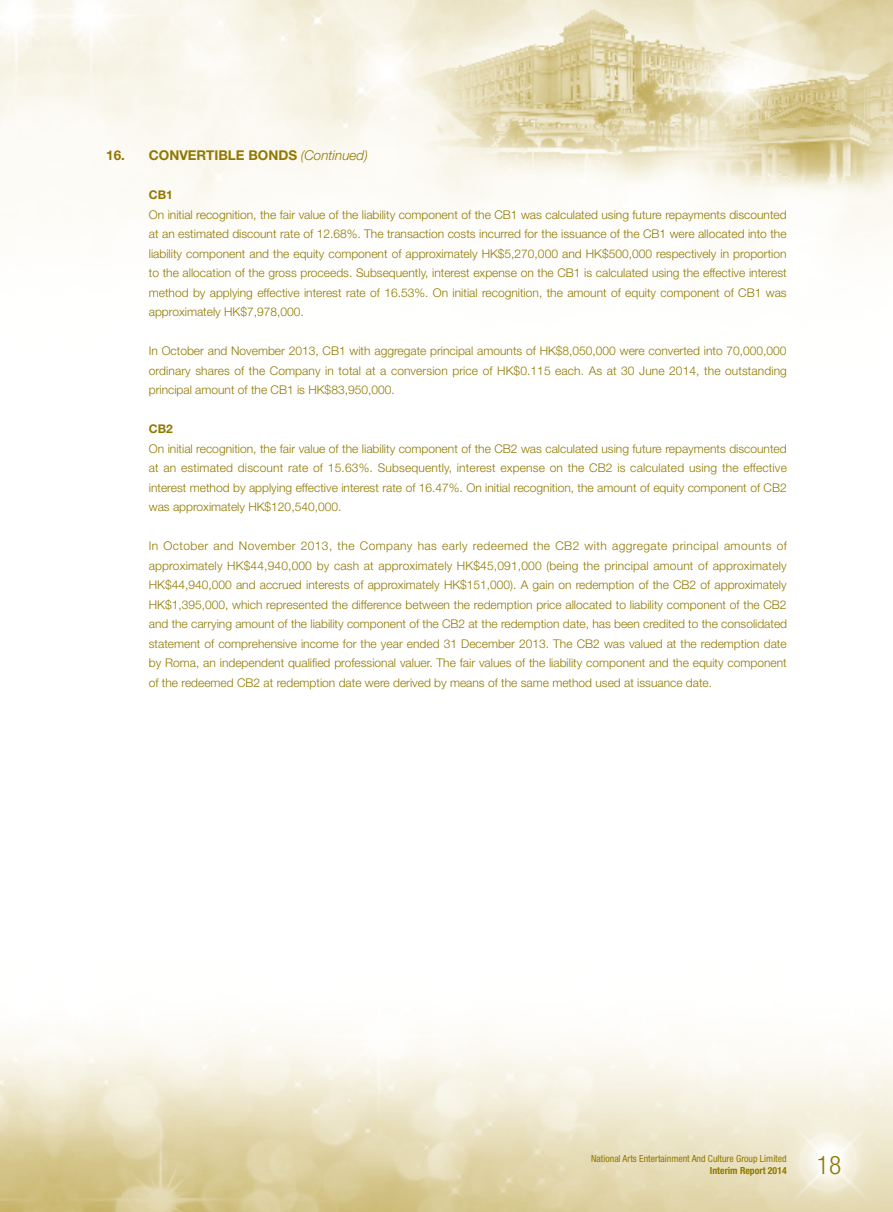
<style>
.page{position:relative;width:893px;height:1212px;background:#fff}
.page>*{position:absolute;margin:0;border:0;box-sizing:border-box;transform-origin:0 0}
.t1{font:300 condensed 25.5px "Helvetica Neue LT Std";color:#917800}
.t2{font:700 13.5px "Helvetica Neue LT Std";color:#917800}
.t3{font:300 12px/19.5px "Helvetica Neue LT Std";color:#917800;text-align:justify}
.t4{font:700 12px "Helvetica Neue LT Std";color:#917800}
.t5{font:condensed 9.75px "Helvetica Neue LT Std";color:#917800}
.t6{font:700 condensed 9.75px "Helvetica Neue LT Std";color:#917800}
.s1{font-weight:300;font-style:italic}
</style>
<div class="page">
<img style="left:1px;top:0;width:892px;height:1212px">
<p class="t2" style="left:106px;top:147px;width:263px">16. CONVERTIBLE BONDS <span class="s1">(Continued)</span></p>
<p class="t4" style="left:149px;top:187px;width:26px">CB1</p>
<p class="t3" style="left:149px;top:204px;width:639px">On initial recognition, the fair value of the liability component of the CB1 was calculated using future repayments discounted at an estimated discount rate of 12.68%. The transaction costs incurred for the issuance of the CB1 were allocated into the liability component and the equity component of approximately HK$5,270,000 and HK$500,000 respectively in proportion to the allocation of the gross proceeds. Subsequently, interest expense on the CB1 is calculated using the effective interest method by applying effective interest rate of 16.53%. On initial recognition, the amount of equity component of CB1 was approximately HK$7,978,000.</p>
<p class="t3" style="left:149px;top:341px;width:640px">In October and November 2013, CB1 with aggregate principal amounts of HK$8,050,000 were converted into 70,000,000 ordinary shares of the Company in total at a conversion price of HK$0.115 each. As at 30 June 2014, the outstanding principal amount of the CB1 is HK$83,950,000.</p>
<p class="t4" style="left:149px;top:421px;width:26px">CB2</p>
<p class="t3" style="left:149px;top:438px;width:640px">On initial recognition, the fair value of the liability component of the CB2 was calculated using future repayments discounted at an estimated discount rate of 15.63%. Subsequently, interest expense on the CB2 is calculated using the effective interest method by applying effective interest rate of 16.47%. On initial recognition, the amount of equity component of CB2 was approximately HK$120,540,000.</p>
<p class="t3" style="left:149px;top:536px;width:640px">In October and November 2013, the Company has early redeemed the CB2 with aggregate principal amounts of approximately HK$44,940,000 by cash at approximately HK$45,091,000 (being the principal amount of approximately HK$44,940,000 and accrued interests of approximately HK$151,000). A gain on redemption of the CB2 of approximately HK$1,395,000, which represented the difference between the redemption price allocated to liability component of the CB2 and the carrying amount of the liability component of the CB2 at the redemption date, has been credited to the consolidated statement of comprehensive income for the year ended 31 December 2013. The CB2 was valued at the redemption date by Roma, an independent qualified professional valuer. The fair values of the liability component and the equity component of the redeemed CB2 at redemption date were derived by means of the same method used at issuance date.</p>
<p class="t5" style="left:591px;top:1152px;width:197px">National Arts Entertainment And Culture Group Limited</p>
<p class="t6" style="left:710px;top:1164px;width:78px">Interim Report 2014</p>
<h1 class="t1" style="left:817px;top:1150px;width:26px">18</h1>
</div>
